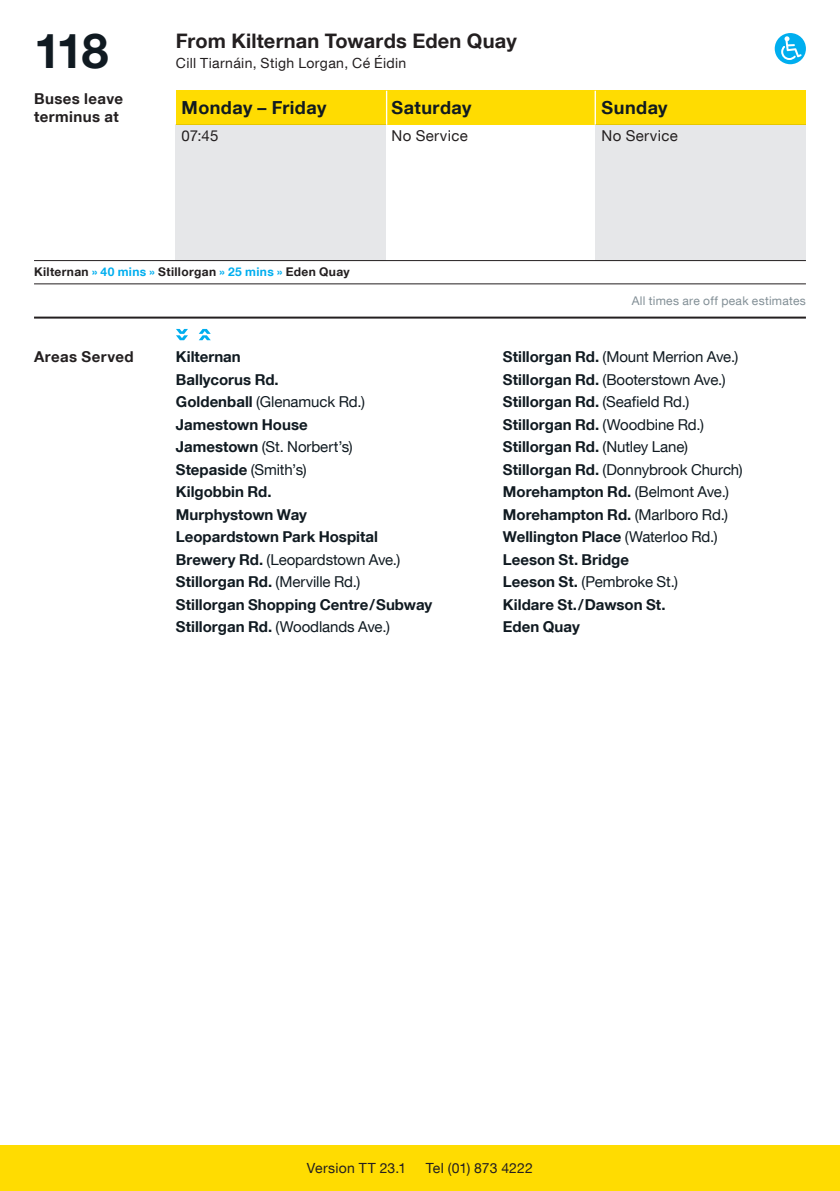
<style>
.page{position:relative;width:840px;height:1191px;background:#fff}
.page>*{position:absolute;margin:0;border:0;box-sizing:border-box;transform-origin:0 0}
.route_number{font:700 48px "Helvetica Neue LT Com";color:#101a21}
.Towards_heading{font:700 20px "Helvetica Neue LT Com";letter-spacing:.01em;color:#231f20}
.Day_Heading{font:700 18px "Helvetica Neue LT Com";letter-spacing:.025em;color:#101a21}
.Fare_Stages{font:700 15px "Helvetica Neue LT Com";color:#101a21}
.Fare_Stages-2{font:15px "Helvetica Neue LT Com";letter-spacing:-.01em;color:#101a21}
.Departure_times_with{font:15px "Helvetica Neue LT Com";letter-spacing:.02em;color:#231f20}
.Buses_leave_terminu{font:700 15px/18px "Helvetica Neue LT Com";letter-spacing:.03em;color:#231f20}
.Fare_Stages_Left_Tit{font:700 15px "Helvetica Neue LT Com";letter-spacing:.03em;color:#231f20}
.Irish_names{font:14px "Helvetica Neue LT Com";letter-spacing:.025em;color:#231f20}
.Operative_date___Gar{font:14px "Helvetica Neue LT Com";letter-spacing:.015em;color:#231f20}
.Interval_times{font:700 12px "Helvetica Neue LT Com";letter-spacing:.03em;color:#231f20}
.Operative_date{font:12px "Helvetica Neue LT Com";letter-spacing:.025em;color:#828f96}
.s1{color:#00aeef}
.s2{font-weight:700}
.s3{font-weight:400}
</style>
<div class="page">
<div style="left:176px;top:91px;width:629px;height:34px;background:#ffdc01"></div>
<div style="left:0;top:1145px;width:839px;height:46px;background:#ffdc01"></div>
<hr style="left:594px;top:91px;width:1px;height:34px;background:#fff">
<hr style="left:386px;top:91px;width:1px;height:34px;background:#fff">
<hr style="left:34px;top:316px;width:771px;height:2px;background:#231f20">
<svg style="left:176px;top:329px;width:12px;height:11px"></svg>
<svg style="left:199px;top:329px;width:12px;height:11px"></svg>
<div style="left:774px;top:33px;width:31px;height:31px;background:#00aeef;border-radius:50%"></div>
<svg style="left:780px;top:36px;width:21px;height:24px"></svg>
<div style="left:176px;top:125px;width:210px;height:136px;background:#e6e7e9"></div>
<div style="left:595px;top:125px;width:210px;height:136px;background:#e6e7e9"></div>
<hr style="left:34px;top:260px;width:771px;height:1px;background:#231f20">
<hr style="left:34px;top:283px;width:771px;height:1px;background:#231f20">
<p class="route_number" style="left:34px;top:20px;width:76px">118</p>
<p class="Towards_heading" style="left:176px;top:29px;width:342px">From Kilternan Towards Eden Quay</p>
<p class="Irish_names" style="left:176px;top:54px;width:232px">Cill Tiarnáin, Stigh Lorgan, Cé Éidin</p>
<p class="Buses_leave_terminu" style="left:34px;top:89px;width:90px">Buses leave terminus at</p>
<p class="Day_Heading" style="left:181px;top:96px;width:146px">Monday – Friday</p>
<p class="Departure_times_with" style="left:181px;top:127px;width:38px">07:45</p>
<p class="Day_Heading" style="left:391px;top:96px;width:81px">Saturday</p>
<p class="Departure_times_with" style="left:391px;top:127px;width:78px">No Service</p>
<p class="Interval_times" style="left:34px;top:264px;width:317px">Kilternan <span class="s1">» 40 mins »</span> Stillorgan <span class="s1">» 25 mins »</span> Eden Quay</p>
<p class="Day_Heading" style="left:601px;top:96px;width:67px">Sunday</p>
<p class="Departure_times_with" style="left:601px;top:127px;width:78px">No Service</p>
<p class="Operative_date" style="left:631px;top:293px;width:176px">All times are off peak estimates</p>
<p class="Fare_Stages_Left_Tit" style="left:34px;top:347px;width:101px">Areas Served</p>
<p class="Fare_Stages" style="left:176px;top:347px;width:66px">Kilternan</p>
<p class="Fare_Stages" style="left:176px;top:370px;width:104px">Ballycorus Rd.</p>
<p class="Fare_Stages-2" style="left:176px;top:393px;width:190px"><span class="s2">Goldenball</span> (Glenamuck Rd.)</p>
<p class="Fare_Stages" style="left:176px;top:415px;width:133px">Jamestown House</p>
<p class="Fare_Stages-2" style="left:176px;top:438px;width:178px"><span class="s2">Jamestown</span> (St. Norbert’s)</p>
<p class="Fare_Stages" style="left:176px;top:460px;width:132px">Stepaside <span class="s3">(Smith’s)</span></p>
<p class="Fare_Stages" style="left:176px;top:482px;width:97px">Kilgobbin Rd.</p>
<p class="Fare_Stages" style="left:176px;top:505px;width:132px">Murphystown Way</p>
<p class="Fare_Stages" style="left:176px;top:527px;width:203px">Leopardstown Park Hospital</p>
<p class="Fare_Stages-2" style="left:176px;top:550px;width:226px"><span class="s2">Brewery Rd.</span> (Leopardstown Ave.)</p>
<p class="Fare_Stages" style="left:176px;top:572px;width:186px">Stillorgan Rd. <span class="s3">(Merville Rd.)</span></p>
<p class="Fare_Stages" style="left:176px;top:595px;width:258px">Stillorgan Shopping Centre/Subway</p>
<p class="Fare_Stages-2" style="left:176px;top:618px;width:215px"><span class="s2">Stillorgan Rd.</span> (Woodlands Ave.)</p>
<p class="Fare_Stages-2" style="left:502px;top:348px;width:237px"><span class="s2">Stillorgan Rd.</span> (Mount Merrion Ave.)</p>
<p class="Fare_Stages-2" style="left:502px;top:370px;width:224px"><span class="s2">Stillorgan Rd.</span> (Booterstown Ave.)</p>
<p class="Fare_Stages" style="left:502px;top:392px;width:188px">Stillorgan Rd. <span class="s3">(Seafield Rd.)</span></p>
<p class="Fare_Stages" style="left:502px;top:415px;width:202px">Stillorgan Rd. <span class="s3">(Woodbine Rd.)</span></p>
<p class="Fare_Stages" style="left:502px;top:437px;width:186px">Stillorgan Rd. <span class="s3">(Nutley Lane)</span></p>
<p class="Fare_Stages-2" style="left:502px;top:460px;width:241px"><span class="s2">Stillorgan Rd.</span> (Donnybrook Church)</p>
<p class="Fare_Stages" style="left:502px;top:482px;width:227px">Morehampton Rd. <span class="s3">(Belmont Ave.)</span></p>
<p class="Fare_Stages" style="left:502px;top:505px;width:227px">Morehampton Rd. <span class="s3">(Marlboro Rd.)</span></p>
<p class="Fare_Stages" style="left:502px;top:527px;width:216px">Wellington Place <span class="s3">(Waterloo Rd.)</span></p>
<p class="Fare_Stages" style="left:502px;top:550px;width:127px">Leeson St. Bridge</p>
<p class="Fare_Stages-2" style="left:502px;top:573px;width:176px"><span class="s2">Leeson St.</span> (Pembroke St.)</p>
<p class="Fare_Stages" style="left:502px;top:595px;width:164px">Kildare St./Dawson St.</p>
<p class="Fare_Stages" style="left:502px;top:617px;width:78px">Eden Quay</p>
<p class="Operative_date___Gar" style="left:307px;top:1159px;width:101px">Version TT 23.1</p>
<p class="Operative_date___Gar" style="left:425px;top:1159px;width:109px">Tel (01) 873 4222</p>
</div>
